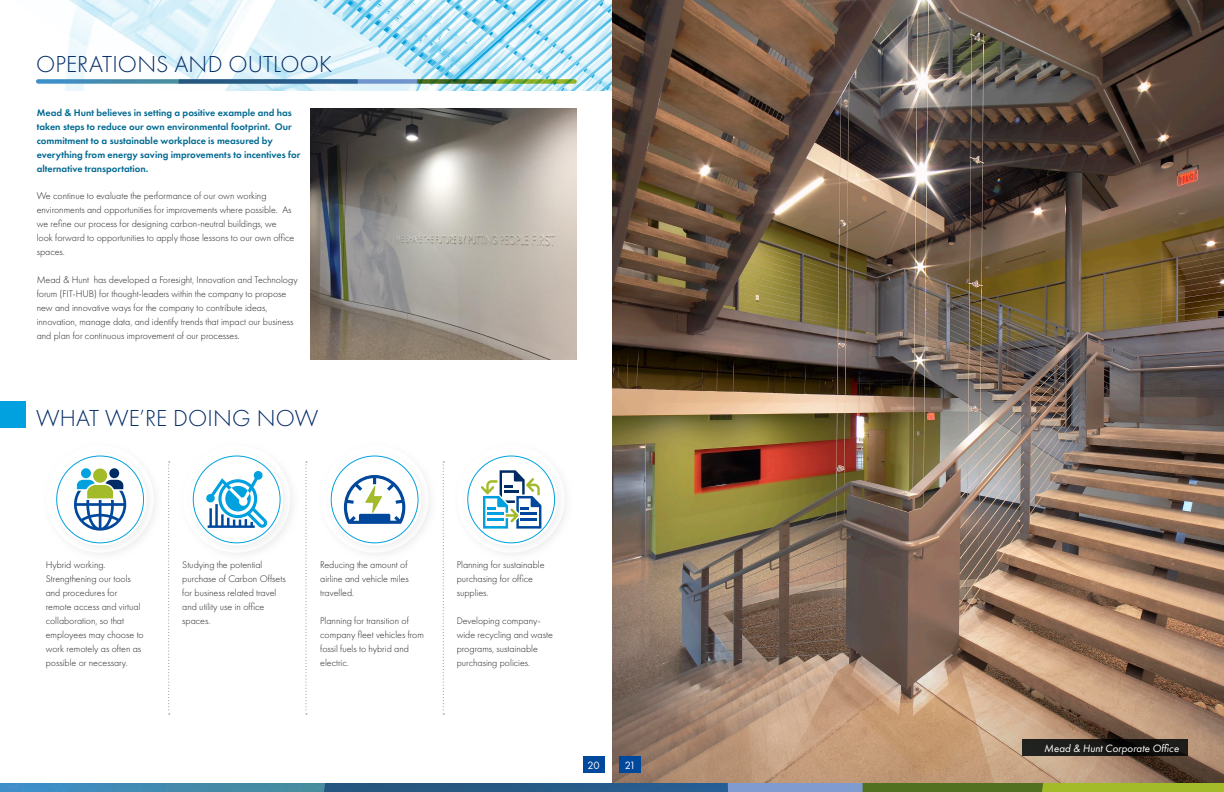
<style>
.page{position:relative;width:1224px;height:792px;background:#fff}
.page>*{position:absolute;margin:0;border:0;box-sizing:border-box;transform-origin:0 0}
.Body_text{font:300 24px "Futura PT";letter-spacing:.005em;color:#002a64}
.t1{font:italic 11px "Futura PT";color:#fff}
.t2{font:11px "Futura PT";color:#fff}
.Body_text-2{font:300 10px/14px "Futura PT";color:#231f20}
.Body_text-3{font:600 10px/14px "Futura PT";color:#006991}
</style>
<div class="page">
<img style="left:0;top:783px;width:160px;height:9px">
<svg style="left:160px;top:783px;width:1064px;height:9px;background:#527e73"></svg>
<svg style="left:54px;top:453px;width:93px;height:93px"></svg>
<svg style="left:190px;top:453px;width:93px;height:93px"></svg>
<svg style="left:328px;top:453px;width:93px;height:93px"></svg>
<svg style="left:465px;top:453px;width:92px;height:93px"></svg>
<img style="left:65px;top:0;width:547px;height:90px">
<img style="left:36px;top:79px;width:70px;height:5px">
<svg style="left:106px;top:79px;width:471px;height:5px;background:#53837f"></svg>
<img style="left:310px;top:108px;width:267px;height:252px">
<div style="left:57px;top:456px;width:87px;height:87px;background:#fff;border-radius:50%"></div>
<div style="left:93px;top:468px;width:14px;height:15px;background:#a3bb29;border-radius:50%"></div>
<div style="left:81px;top:468px;width:10px;height:10px;background:#00a1de;border-radius:50%"></div>
<div style="left:109px;top:468px;width:10px;height:10px;background:#002a64;border-radius:50%"></div>
<svg style="left:74px;top:480px;width:52px;height:51px"></svg>
<div style="left:193px;top:456px;width:87px;height:87px;background:#fff;border-radius:50%"></div>
<svg style="left:206px;top:471px;width:61px;height:57px"></svg>
<div style="left:331px;top:456px;width:87px;height:87px;background:#fff;border-radius:50%"></div>
<svg style="left:344px;top:475px;width:61px;height:49px"></svg>
<div style="left:468px;top:456px;width:87px;height:87px;background:#fff;border-radius:50%"></div>
<svg style="left:481px;top:470px;width:60px;height:59px"></svg>
<hr style="left:521px;top:512px;width:16px;height:3px;background:#00489c">
<hr style="left:521px;top:518px;width:16px;height:3px;background:#00489c">
<svg style="left:168px;top:462px;width:2px;height:253px"></svg>
<svg style="left:306px;top:462px;width:1px;height:253px"></svg>
<svg style="left:443px;top:462px;width:1px;height:253px"></svg>
<div style="left:0;top:401px;width:25px;height:27px;background:#00a1de"></div>
<img style="left:612px;top:0;width:612px;height:783px">
<svg style="left:1022px;top:739px;width:166px;height:17px;background:#161614"></svg>
<div style="left:583px;top:756px;width:21px;height:18px;background:#00489c"></div>
<div style="left:620px;top:756px;width:21px;height:18px;background:#00489c"></div>
<p class="Body_text" style="left:36px;top:50px;width:297px">OPERATIONS AND OUTLOOK</p>
<p class="Body_text-3" style="left:37px;top:105px;width:265px">Mead &amp; Hunt believes in setting a positive example and has taken steps to reduce our own environmental footprint. Our commitment to a sustainable workplace is measured by everything from energy saving improvements to incentives for alternative transportation.</p>
<p class="Body_text-2" style="left:37px;top:189px;width:259px">We continue to evaluate the performance of our own working environments and opportunities for improvements where possible. As we refine our process for designing carbon-neutral buildings, we look forward to opportunities to apply those lessons to our own office spaces.</p>
<p class="Body_text-2" style="left:37px;top:272px;width:262px">Mead &amp; Hunt has developed a Foresight, Innovation and Technology forum (FIT-HUB) for thought-leaders within the company to propose new and innovative ways for the company to contribute ideas, innovation, manage data, and identify trends that impact our business and plan for continuous improvement of our processes.</p>
<p class="Body_text" style="left:36px;top:404px;width:284px">WHAT WE’RE DOING NOW</p>
<p class="Body_text-2" style="left:46px;top:558px;width:100px">Hybrid working.<br>Strengthening our tools and procedures for remote access and virtual collaboration, so that employees may choose to work remotely as often as possible or necessary.</p>
<p class="Body_text-2" style="left:182px;top:558px;width:105px">Studying the potential purchase of Carbon Offsets for business related travel and utility use in office spaces.</p>
<p class="Body_text-2" style="left:320px;top:558px;width:90px">Reducing the amount of airline and vehicle miles travelled.</p>
<p class="Body_text-2" style="left:320px;top:613px;width:105px">Planning for transition of company fleet vehicles from fossil fuels to hybrid and electric.</p>
<p class="Body_text-2" style="left:457px;top:558px;width:89px">Planning for sustainable purchasing for office supplies.</p>
<p class="Body_text-2" style="left:457px;top:613px;width:98px">Developing company&shy;wide recycling and waste programs, sustainable purchasing policies.</p>
<p class="t2" style="left:588px;top:759px;width:14px">20</p>
<p class="t2" style="left:625px;top:759px;width:12px">21</p>
<p class="t1" style="left:1044px;top:742px;width:136px">Mead &amp; Hunt Corporate Office</p>
</div>
